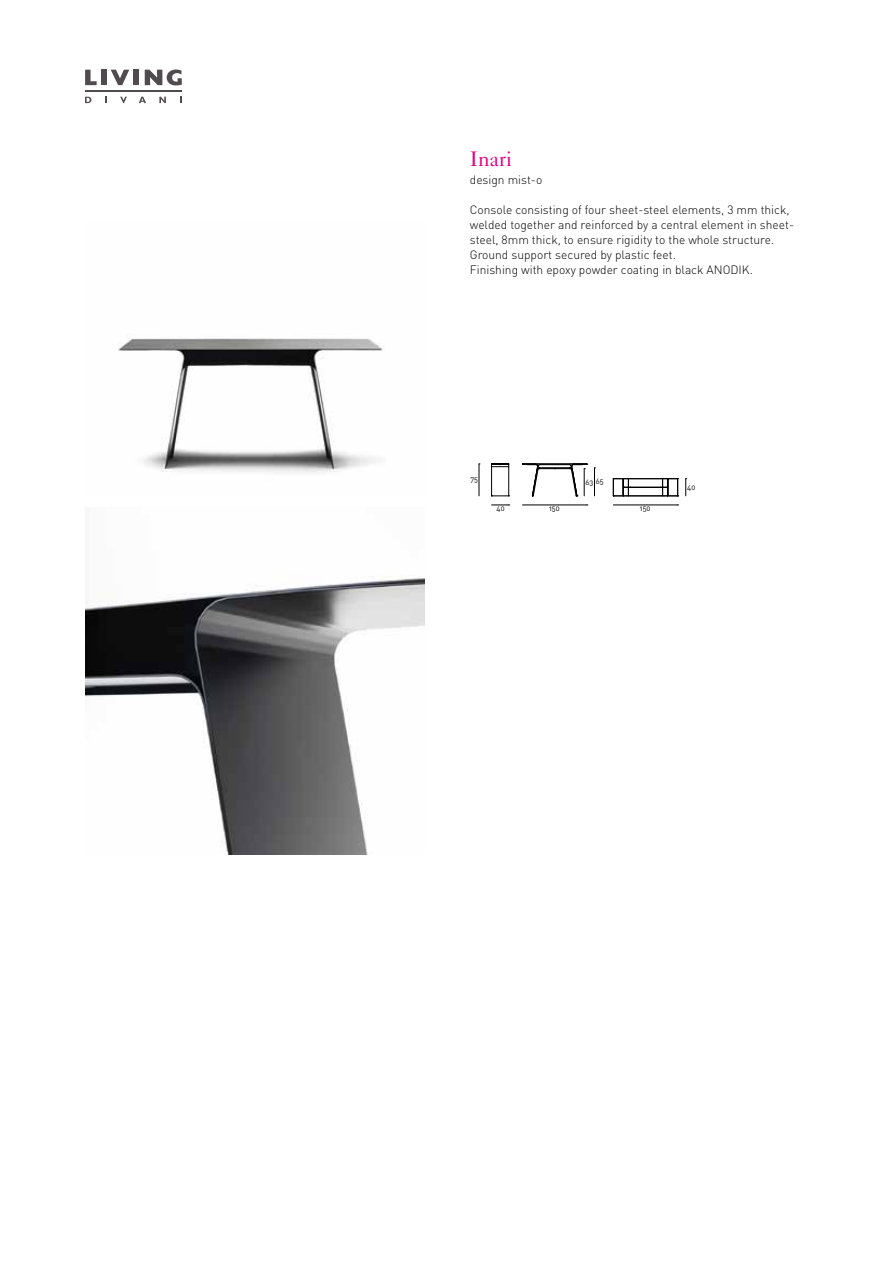
<style>
.page{position:relative;width:893px;height:1263px;background:#fff}
.page>*{position:absolute;margin:0;border:0;box-sizing:border-box;transform-origin:0 0}
.t1{font:21px "Caslon Five Forty";color:#e6007d}
.t2{font:300 12px/15px "DIN";color:#000}
.t3{font:7.5px "DIN Regular Alternate";color:#000}
</style>
<div class="page">
<svg style="left:85px;top:70px;width:12px;height:15px"></svg>
<div style="left:101px;top:70px;width:6px;height:15px;background:#504b4e"></div>
<svg style="left:111px;top:70px;width:18px;height:15px"></svg>
<div style="left:133px;top:70px;width:6px;height:15px;background:#504b4e"></div>
<svg style="left:145px;top:70px;width:37px;height:15px"></svg>
<hr style="left:85px;top:90px;width:97px;height:2px;background:#504b4e">
<svg style="left:180px;top:97px;width:2px;height:6px"></svg>
<svg style="left:159px;top:97px;width:7px;height:6px"></svg>
<svg style="left:120px;top:97px;width:7px;height:6px"></svg>
<svg style="left:105px;top:97px;width:2px;height:6px"></svg>
<svg style="left:85px;top:97px;width:6px;height:6px"></svg>
<svg style="left:139px;top:97px;width:7px;height:6px"></svg>
<img style="left:86px;top:576px;width:338px;height:279px">
<img style="left:118px;top:336px;width:265px;height:137px">
<hr style="left:613px;top:478px;width:65px;height:1px;background:#000">
<hr style="left:613px;top:496px;width:65px;height:1px;background:#000">
<hr style="left:613px;top:505px;width:65px;height:1px;background:#000">
<svg style="left:677px;top:478px;width:2px;height:19px"></svg>
<svg style="left:685px;top:478px;width:2px;height:18px"></svg>
<hr style="left:479px;top:464px;width:1px;height:32px;background:#000">
<svg style="left:491px;top:463px;width:177px;height:43px"></svg>
<h1 class="t1" style="left:470px;top:146px;width:43px">Inari</h1>
<p class="t2" style="left:470px;top:172px;width:74px">design mist-o</p>
<p class="t2" style="left:470px;top:202px;width:326px">Console consisting of four sheet-steel elements, 3 mm thick, welded together and reinforced by a central element in sheet&shy;steel, 8mm thick, to ensure rigidity to the whole structure.<br>Ground support secured by plastic feet.<br>Finishing with epoxy powder coating in black ANODIK.</p>
<p class="t3" style="left:470px;top:475px;width:9px">75</p>
<p class="t3" style="left:586px;top:477px;width:20px">63 65</p>
<p class="t3" style="left:497px;top:504px;width:9px">40</p>
<p class="t3" style="left:549px;top:504px;width:12px">150</p>
<p class="t3" style="left:640px;top:504px;width:12px">150</p>
<p class="t3" style="left:687px;top:482px;width:9px">40</p>
</div>
